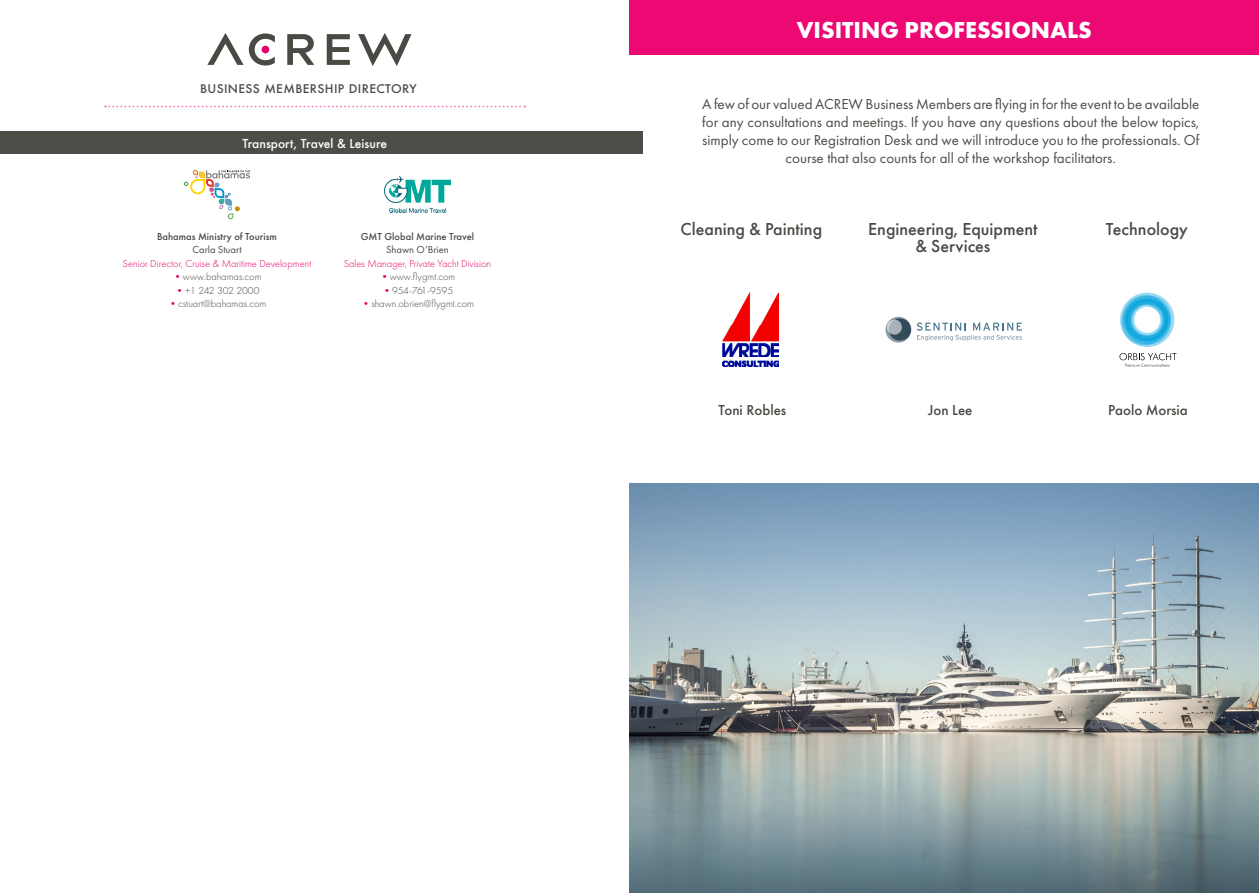
<style>
.page{position:relative;width:1259px;height:893px;background:#fff}
.page>*{position:absolute;margin:0;border:0;box-sizing:border-box;transform-origin:0 0}
.t1{font:700 24px "Futura PT";color:#fff}
.t2{font:500 18px "Futura PT";color:#4a4944}
.t3{font:15px/18px "Futura PT";color:#4d4c47;text-align:center}
.t4{font:500 15px "Futura PT";color:#4a4944}
.t5{font:500 12px "Futura";color:#fff}
.t6{font:500 11.7px "Futura";letter-spacing:.03em;color:#4d4c47}
.t7{font:300 10.5px "Futura PT";color:#4a4944}
.t8{font:300 10.5px "Futura PT";color:#e60069}
.t9{font:500 10.5px "Futura PT";color:#4a4944}
.t10{font:10.5px "Futura PT";color:#4a4944}
.s1{color:#e60069}
</style>
<div class="page">
<img style="left:384px;top:177px;width:66px;height:35px">
<div style="left:0;top:131px;width:642px;height:23px;background:#4d4c47"></div>
<svg style="left:207px;top:33px;width:68px;height:32px"></svg>
<svg style="left:287px;top:34px;width:27px;height:31px"></svg>
<svg style="left:327px;top:34px;width:23px;height:31px"></svg>
<svg style="left:358px;top:33px;width:53px;height:32px"></svg>
<div style="left:261px;top:46px;width:8px;height:7px;background:#e60069;border-radius:50%"></div>
<svg style="left:105px;top:106px;width:420px;height:1px"></svg>
<svg style="left:184px;top:170px;width:66px;height:49px"></svg>
<img style="left:629px;top:483px;width:630px;height:410px">
<img style="left:722px;top:293px;width:56px;height:74px">
<svg style="left:1120px;top:293px;width:54px;height:54px"></svg>
<svg style="left:1119px;top:353px;width:57px;height:14px"></svg>
<svg style="left:885px;top:316px;width:137px;height:27px"></svg>
<div style="left:629px;top:0;width:630px;height:54px;background:#ed0973"></div>
<p class="t6" style="left:200px;top:80px;width:218px">BUSINESS MEMBERSHIP DIRECTORY</p>
<p class="t5" style="left:242px;top:135px;width:146px">Transport, Travel &amp; Leisure</p>
<p class="t9" style="left:157px;top:230px;width:121px">Bahamas Ministry of Tourism</p>
<p class="t10" style="left:192px;top:243px;width:51px">Carla Stuart</p>
<p class="t8" style="left:123px;top:257px;width:190px">Senior Director, Cruise &amp; Maritime Development</p>
<p class="t7" style="left:172px;top:271px;width:91px"><span class="s1">•</span>www.bahamas.com</p>
<p class="t7" style="left:174px;top:284px;width:86px"><span class="s1">•</span>+1 242 302 2000</p>
<p class="t7" style="left:168px;top:298px;width:100px"><span class="s1">•</span>cstuart@bahamas.com</p>
<p class="t9" style="left:361px;top:230px;width:115px">GMT Global Marine Travel</p>
<p class="t10" style="left:386px;top:243px;width:64px">Shawn O’Brien</p>
<p class="t8" style="left:344px;top:257px;width:149px">Sales Manager, Private Yacht Division</p>
<p class="t7" style="left:379px;top:271px;width:78px"><span class="s1">•</span>www.flygmt.com</p>
<p class="t7" style="left:382px;top:284px;width:73px"><span class="s1">•</span>954-761-9595</p>
<p class="t7" style="left:361px;top:298px;width:115px"><span class="s1">•</span>shawn.obrien@flygmt.com</p>
<h1 class="t1" style="left:797px;top:14px;width:296px">VISITING PROFESSIONALS</h1>
<p class="t3" style="left:702px;top:95px;width:498px">A few of our valued ACREW Business Members are flying in for the event to be available for any consultations and meetings. If you have any questions about the below topics, simply come to our Registration Desk and we will introduce you to the professionals. Of course that also counts for all of the workshop facilitators.</p>
<p class="t2" style="left:680px;top:218px;width:143px">Cleaning &amp; Painting</p>
<p class="t2" style="left:868px;top:218px;width:171px">Engineering, Equipment</p>
<p class="t2" style="left:1106px;top:218px;width:83px">Technology</p>
<p class="t2" style="left:915px;top:235px;width:76px">&amp; Services</p>
<p class="t4" style="left:718px;top:401px;width:69px">Toni Robles</p>
<p class="t4" style="left:928px;top:401px;width:46px">Jon Lee</p>
<p class="t4" style="left:1108px;top:401px;width:81px">Paolo Morsia</p>
</div>
